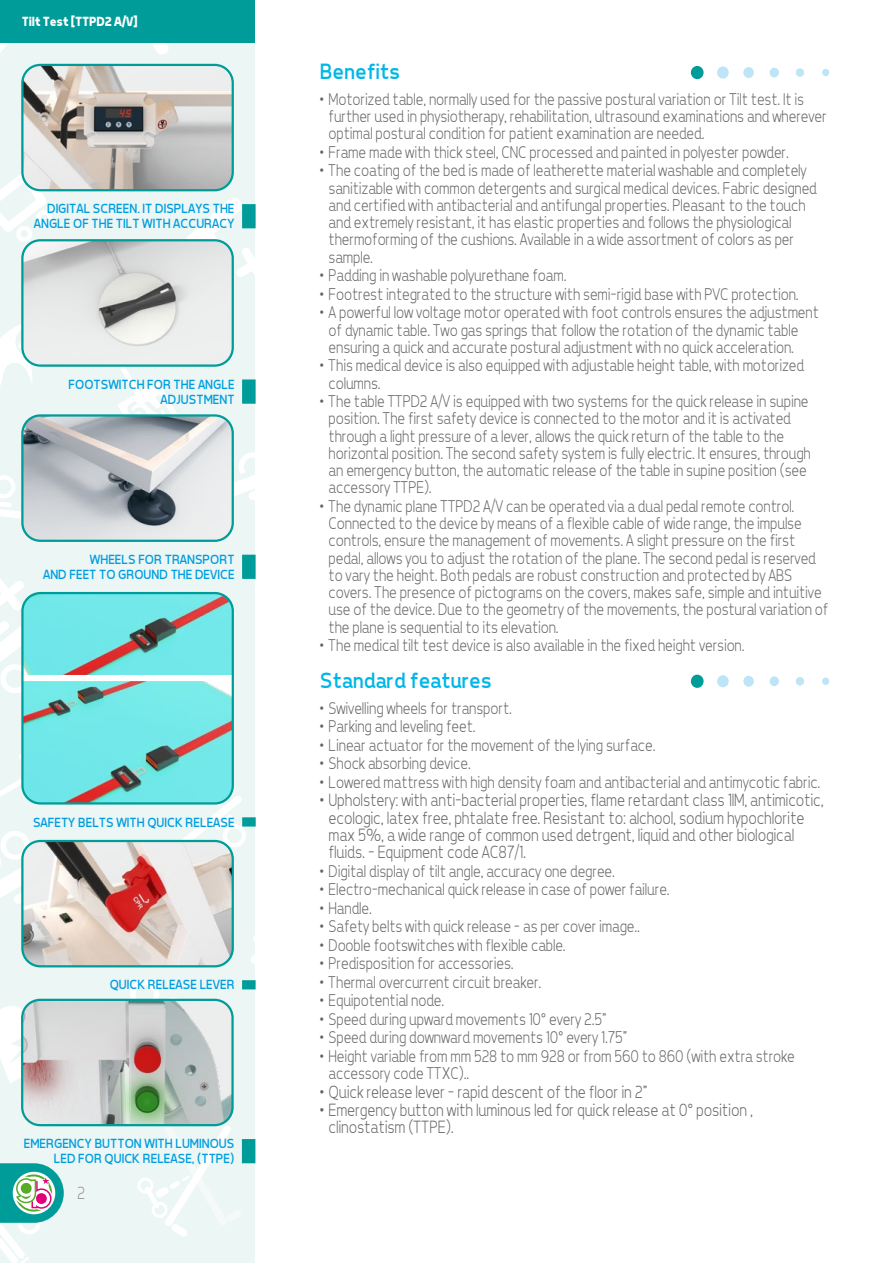
<style>
.page{position:relative;width:893px;height:1263px;background:#fff}
.page>*{position:absolute;margin:0;border:0;box-sizing:border-box;transform-origin:0 0}
.t1{font:22.5px "Tepeno Sans";color:#00b6e8}
.t2{font:300 18px/17.2px "Tepeno Sans";color:#646567;scale:.9 1}
.t3{font:300 18px "Tepeno Sans";color:#989191;scale:.9 1}
.t4{font:300 17.25px/17.2px "Tepeno Sans";color:#646567;scale:.9 1}
.t5{font:13.5px/15px "Tepeno Sans";color:#009ee0;text-align:right}
.t6{font:700 13.5px "Tepeno Sans";letter-spacing:-.02em;color:#fff}
</style>
<div class="page">
<div style="left:0;top:0;width:255px;height:1263px;background:#ecf6f5"></div>
<svg style="left:135px;top:43px;width:86px;height:22px"></svg>
<svg style="left:138px;top:790px;width:110px;height:64px"></svg>
<svg style="left:0;top:579px;width:82px;height:114px"></svg>
<svg style="left:0;top:174px;width:54px;height:67px"></svg>
<svg style="left:0;top:324px;width:32px;height:61px"></svg>
<svg style="left:0;top:475px;width:21px;height:44px"></svg>
<svg style="left:0;top:755px;width:98px;height:149px"></svg>
<svg style="left:220px;top:452px;width:35px;height:90px"></svg>
<svg style="left:0;top:43px;width:53px;height:22px"></svg>
<svg style="left:251px;top:936px;width:4px;height:28px"></svg>
<svg style="left:78px;top:77px;width:177px;height:337px"></svg>
<div style="left:0;top:0;width:255px;height:43px;background:#009c99"></div>
<div style="left:822px;top:677px;width:7px;height:8px;background:#bde4f7;border-radius:50%"></div>
<div style="left:796px;top:677px;width:8px;height:9px;background:#bde4f7;border-radius:50%"></div>
<div style="left:769px;top:676px;width:10px;height:10px;background:#bde4f7;border-radius:50%"></div>
<div style="left:743px;top:676px;width:11px;height:11px;background:#bde4f7;border-radius:50%"></div>
<div style="left:717px;top:675px;width:12px;height:12px;background:#bde4f7;border-radius:50%"></div>
<div style="left:691px;top:674px;width:13px;height:14px;background:#009c99;border-radius:50%"></div>
<div style="left:822px;top:69px;width:7px;height:7px;background:#bde4f7;border-radius:50%"></div>
<div style="left:796px;top:68px;width:8px;height:9px;background:#bde4f7;border-radius:50%"></div>
<div style="left:769px;top:68px;width:10px;height:9px;background:#bde4f7;border-radius:50%"></div>
<div style="left:743px;top:67px;width:11px;height:11px;background:#bde4f7;border-radius:50%"></div>
<div style="left:717px;top:66px;width:12px;height:13px;background:#bde4f7;border-radius:50%"></div>
<div style="left:691px;top:66px;width:13px;height:13px;background:#009c99;border-radius:50%"></div>
<img style="left:22px;top:65px;width:211px;height:125px">
<div style="left:21px;top:64px;width:213px;height:127px;border:2px solid #009c99;border-radius:18px"></div>
<div style="left:22px;top:593px;width:211px;height:210px;background:#fff;border-radius:18px"></div>
<img style="left:22px;top:593px;width:209px;height:82px">
<img style="left:22px;top:681px;width:211px;height:122px">
<div style="left:21px;top:592px;width:213px;height:212px;border:2px solid #009c99;border-radius:18px"></div>
<div style="left:242px;top:817px;width:14px;height:9px;background:#009c99"></div>
<div style="left:242px;top:204px;width:14px;height:24px;background:#009c99"></div>
<img style="left:22px;top:841px;width:211px;height:125px">
<div style="left:21px;top:840px;width:213px;height:127px;border:2px solid #009c99;border-radius:18px"></div>
<div style="left:242px;top:980px;width:14px;height:9px;background:#009c99"></div>
<img style="left:22px;top:240px;width:211px;height:126px">
<div style="left:21px;top:239px;width:213px;height:128px;border:2px solid #009c99;border-radius:18px"></div>
<div style="left:242px;top:379px;width:14px;height:25px;background:#009c99"></div>
<img style="left:24px;top:417px;width:209px;height:124px">
<div style="left:21px;top:414px;width:213px;height:128px;border:2px solid #009c99;border-radius:18px"></div>
<div style="left:242px;top:555px;width:14px;height:24px;background:#009c99"></div>
<svg style="left:0;top:980px;width:247px;height:283px"></svg>
<img style="left:22px;top:1000px;width:211px;height:125px">
<div style="left:21px;top:999px;width:213px;height:127px;border:2px solid #009c99;border-radius:18px"></div>
<div style="left:242px;top:1139px;width:13px;height:24px;background:#009c99"></div>
<p class="t6" style="left:21px;top:13px;width:117px">Tilt Test [TTPD2 A/V]</p>
<p class="t5" style="left:33px;top:201px;width:202px">DIGITAL SCREEN. IT DISPLAYS THE<br>ANGLE OF THE TILT WITH ACCURACY</p>
<p class="t5" style="left:68px;top:376px;width:168px">FOOTSWITCH FOR THE ANGLE<br>ADJUSTMENT</p>
<p class="t5" style="left:42px;top:551px;width:193px">WHEELS FOR TRANSPORT<br>AND FEET TO GROUND THE DEVICE</p>
<p class="t5" style="left:32px;top:814px;width:203px">SAFETY BELTS WITH QUICK RELEASE</p>
<p class="t5" style="left:109px;top:977px;width:126px">QUICK RELEASE LEVER</p>
<p class="t5" style="left:23px;top:1136px;width:212px">EMERGENCY BUTTON WITH LUMINOUS<br>LED FOR QUICK RELEASE, (TTPE)</p>
<p class="t3" style="left:77px;top:1182px;width:10px">2</p>
<h1 class="t1" style="left:319px;top:58px;width:82px">Benefits</h1>
<p class="t4" style="left:328px;top:90px;width:555px;text-indent:-9px">• Motorized table, normally used for the passive postural variation or Tilt test. It is further used in physiotherapy, rehabilitation, ultrasound examinations and wherever optimal postural condition for patient examination are needed.</p>
<p class="t4" style="left:319px;top:143px;width:523px">• Frame made with thick steel, CNC processed and painted in polyester powder.</p>
<p class="t4" style="left:328px;top:162px;width:544px;text-indent:-9px">• The coating of the bed is made of leatherette material washable and completely sanitizable with common detergents and surgical medical devices. Fabric designed and certified with antibacterial and antifungal properties. Pleasant to the touch and extremely resistant, it has elastic properties and follows the physiological thermoforming of the cushions. Available in a wide assortment of colors as per sample.</p>
<p class="t4" style="left:319px;top:266px;width:276px">• Padding in washable polyurethane foam.</p>
<p class="t4" style="left:319px;top:285px;width:534px">• Footrest integrated to the structure with semi-rigid base with PVC protection.</p>
<p class="t4" style="left:328px;top:303px;width:546px;text-indent:-9px">• A powerful low voltage motor operated with foot controls ensures the adjustment of dynamic table. Two gas springs that follow the rotation of the dynamic table ensuring a quick and accurate postural adjustment with no quick acceleration.</p>
<p class="t4" style="left:328px;top:356px;width:530px;text-indent:-9px">• This medical device is also equipped with adjustable height table, with motorized columns.</p>
<p class="t4" style="left:328px;top:392px;width:537px;text-indent:-9px">• The table TTPD2 A/V is equipped with two systems for the quick release in supine position. The first safety device is connected to the motor and it is activated through a light pressure of a lever, allows the quick return of the table to the horizontal position. The second safety system is fully electric. It ensures, through an emergency button, the automatic release of the table in supine position (see accessory TTPE).</p>
<p class="t4" style="left:328px;top:497px;width:557px;text-indent:-9px">• The dynamic plane TTPD2 A/V can be operated via a dual pedal remote control.<br>Connected to the device by means of a flexible cable of wide range, the impulse controls, ensure the management of movements. A slight pressure on the first pedal, allows you to adjust the rotation of the plane. The second pedal is reserved to vary the height. Both pedals are robust construction and protected by ABS covers. The presence of pictograms on the covers, makes safe, simple and intuitive use of the device. Due to the geometry of the movements, the postural variation of the plane is sequential to its elevation.</p>
<p class="t4" style="left:319px;top:636px;width:474px">• The medical tilt test device is also available in the fixed height version.</p>
<h1 class="t1" style="left:319px;top:667px;width:173px">Standard features</h1>
<p class="t4" style="left:319px;top:699px;width:215px">• Swivelling wheels for transport.</p>
<p class="t4" style="left:319px;top:717px;width:175px">• Parking and leveling feet.</p>
<p class="t4" style="left:319px;top:736px;width:375px">• Linear actuator for the movement of the lying surface.</p>
<p class="t4" style="left:319px;top:754px;width:169px">• Shock absorbing device.</p>
<p class="t4" style="left:319px;top:773px;width:558px">• Lowered mattress with high density foam and antibacterial and antimycotic fabric.</p>
<p class="t2" style="left:328px;top:791px;width:551px;text-indent:-9px">• Upholstery: with anti-bacterial properties, flame retardant class 1IM, antimicotic, ecologic, latex free, phtalate free. Resistant to: alchool, sodium hypochlorite max 5%, a wide range of common used detrgent, liquid and other biological fluids. - Equipment code AC87/1.</p>
<p class="t4" style="left:319px;top:861px;width:330px">• Digital display of tilt angle, accuracy one degree.</p>
<p class="t4" style="left:319px;top:880px;width:390px">• Electro-mechanical quick release in case of power failure.</p>
<p class="t4" style="left:319px;top:899px;width:59px">• Handle.</p>
<p class="t4" style="left:319px;top:917px;width:357px">• Safety belts with quick release - as per cover image..</p>
<p class="t4" style="left:319px;top:936px;width:275px">• Dooble footswitches with flexible cable.</p>
<p class="t4" style="left:319px;top:954px;width:217px">• Predisposition for accessories.</p>
<p class="t4" style="left:319px;top:973px;width:248px">• Thermal overcurrent circuit breaker.</p>
<p class="t4" style="left:319px;top:991px;width:140px">• Equipotential node.</p>
<p class="t4" style="left:319px;top:1010px;width:320px">• Speed during upward movements 10° every 2.5”</p>
<p class="t4" style="left:319px;top:1028px;width:343px">• Speed during downward movements 10° every 1.75”</p>
<p class="t4" style="left:328px;top:1047px;width:520px;text-indent:-9px">• Height variable from mm 528 to mm 928 or from 560 to 860 (with extra stroke accessory code TTXC)..</p>
<p class="t2" style="left:319px;top:1082px;width:366px">• Quick release lever - rapid descent of the floor in 2”</p>
<p class="t2" style="left:328px;top:1101px;width:473px;text-indent:-9px">• Emergency button with luminous led for quick release at 0° position , clinostatism (TTPE).</p>
</div>
